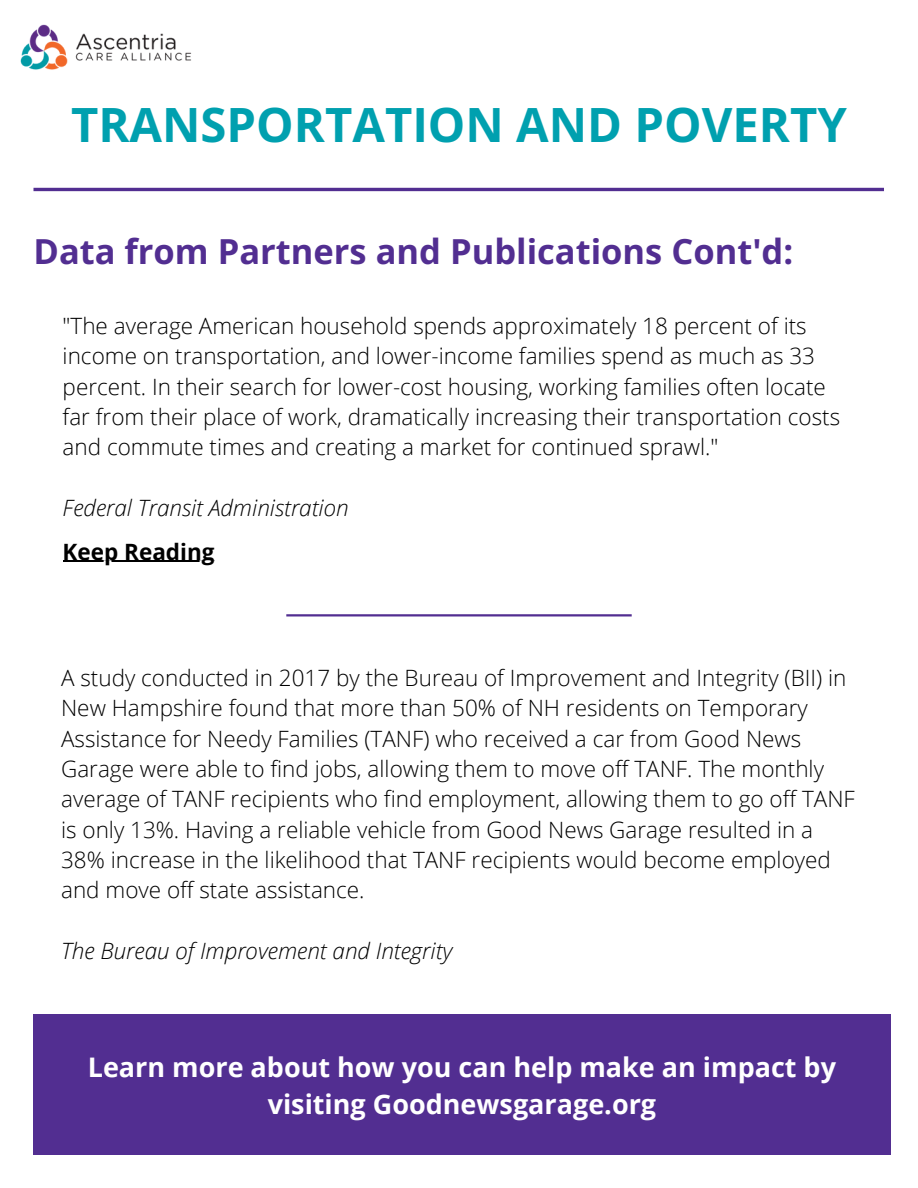
<style>
.page{position:relative;width:918px;height:1188px;background:#fff}
.page>*{position:absolute;margin:0;border:0;box-sizing:border-box;transform-origin:0 0}
.t1{font:700 47.25px "Open Sans";color:#00a0af}
.t2{font:700 34.5px "Open Sans";color:#522e91}
.t3{font:700 27px/37.2px "Open Sans";color:#fff;text-align:center}
.t4{font:300 22.5px/30.3px "Open Sans";color:#000}
.t5{font:italic 300 22.5px "Open Sans";color:#000}
.t6{font:700 22.5px "Open Sans";color:#000}
</style>
<div class="page">
<img style="left:20px;top:24px;width:172px;height:46px">
<hr style="left:33px;top:188px;width:851px;height:3px;background:#522e91">
<hr style="left:286px;top:614px;width:346px;height:2px;background:#522e91">
<div style="left:34px;top:1014px;width:857px;height:141px;background:#522e91"></div>
<hr style="left:63px;top:561px;width:151px;height:1px;background:#000">
<h1 class="t1" style="left:71px;top:91px;width:777px">TRANSPORTATION AND POVERTY</h1>
<h2 class="t2" style="left:33px;top:227px;width:761px">Data from Partners and Publications Cont'd:</h2>
<p class="t4" style="left:63px;top:310px;width:779px">"The average American household spends approximately 18 percent of its income on transportation, and lower-income families spend as much as 33 percent. In their search for lower-cost housing, working families often locate far from their place of work, dramatically increasing their transportation costs and commute times and creating a market for continued sprawl."</p>
<p class="t5" style="left:63px;top:492px;width:287px">Federal Transit Administration</p>
<p class="t6" style="left:63px;top:536px;width:153px">Keep Reading</p>
<p class="t4" style="left:61px;top:662px;width:795px">A study conducted in 2017 by the Bureau of Improvement and Integrity (BII) in New Hampshire found that more than 50% of NH residents on Temporary Assistance for Needy Families (TANF) who received a car from Good News Garage were able to find jobs, allowing them to move off TANF. The monthly average of TANF recipients who find employment, allowing them to go off TANF is only 13%. Having a reliable vehicle from Good News Garage resulted in a 38% increase in the likelihood that TANF recipients would become employed and move off state assistance.</p>
<p class="t5" style="left:61px;top:935px;width:393px">The Bureau of Improvement and Integrity</p>
<p class="t3" style="left:88px;top:1048px;width:750px">Learn more about how you can help make an impact by visiting Goodnewsgarage.org</p>
</div>
